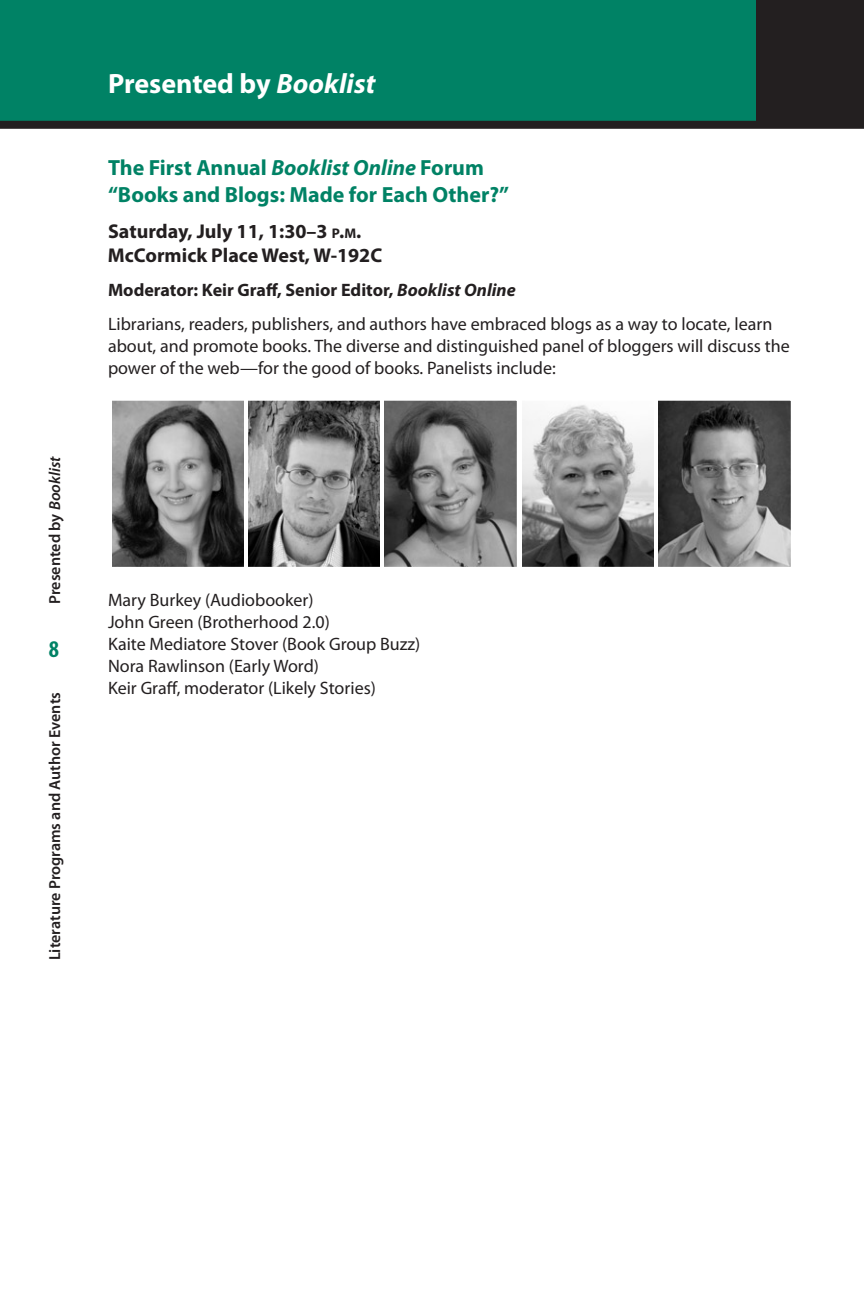
<style>
.page{position:relative;width:864px;height:1296px;background:#fff}
.page>*{position:absolute;margin:0;border:0;box-sizing:border-box;transform-origin:0 0}
.t1{font:700 28px "Myriad Pro";letter-spacing:-.005em;color:#fff}
.t2{font:700 condensed 24px "Myriad Pro";color:#008265}
.t3{font:700 22px/26.4px "Myriad Pro";color:#008265}
.t4{font:700 20px/24px "Myriad Pro";color:#231f20}
.t5{font:18px/22px "Myriad Pro";color:#231f20}
.t6{font:600 16px "Myriad Pro";color:#231f20}
.s1{font-style:italic}
.s2{font-size:14px}
.s3{font-style:inherit}
.s4{font-weight:700}
.s5{font-weight:700;font-style:italic}
</style>
<div class="page">
<div style="left:0;top:0;width:864px;height:126px;background:#008265"></div>
<div style="left:0;top:121px;width:864px;height:8px;background:#231f20"></div>
<img style="left:113px;top:402px;width:677px;height:164px">
<div style="left:108px;top:397px;width:141px;height:174px;border:4px solid #fff"></div>
<div style="left:244px;top:397px;width:141px;height:174px;border:4px solid #fff"></div>
<div style="left:380px;top:397px;width:141px;height:174px;border:4px solid #fff"></div>
<div style="left:518px;top:397px;width:141px;height:174px;border:4px solid #fff"></div>
<div style="left:654px;top:397px;width:141px;height:174px;border:4px solid #fff"></div>
<div style="left:756px;top:0;width:108px;height:127px;background:#231f20"></div>
<p class="t6" style="left:44px;top:604px;width:149px;rotate:-90deg">Presented by <span class="s1">Booklist</span></p>
<h2 class="t2" style="left:49px;top:634px;width:12px">8</h2>
<p class="t6" style="left:44px;top:960px;width:270px;rotate:-90deg">Literature Programs and Author Events</p>
<h1 class="t1" style="left:108px;top:65px;width:269px">Presented by <span class="s1">Booklist</span></h1>
<p class="t3" style="left:108px;top:154px;width:403px">The First Annual <span class="s1">Booklist Online</span> Forum “Books and Blogs: Made for Each Other?”</p>
<p class="t4" style="left:108px;top:218px;width:276px">Saturday, July 11, 1:30–3 <span class="s2">p</span><span class="s3">.</span><span class="s2">m</span><span class="s3">.<br></span>McCormick Place West, W-192C</p>
<p class="t5" style="left:108px;top:272px;width:666px;line-height:34px"><span class="s4">Moderator: Keir Graff, Senior Editor,</span> <span class="s5">Booklist Online<br></span>Librarians, readers, publishers, and authors have embraced blogs as a way to locate, learn</p>
<p class="t5" style="left:108px;top:334px;width:683px">about, and promote books. The diverse and distinguished panel of bloggers will discuss the power of the web—for the good of books. Panelists include:</p>
<p class="t5" style="left:108px;top:588px;width:314px">Mary Burkey (Audiobooker)<br>John Green (Brotherhood 2.0)<br>Kaite Mediatore Stover (Book Group Buzz)<br>Nora Rawlinson (Early Word)<br>Keir Graff, moderator (Likely Stories)</p>
</div>
